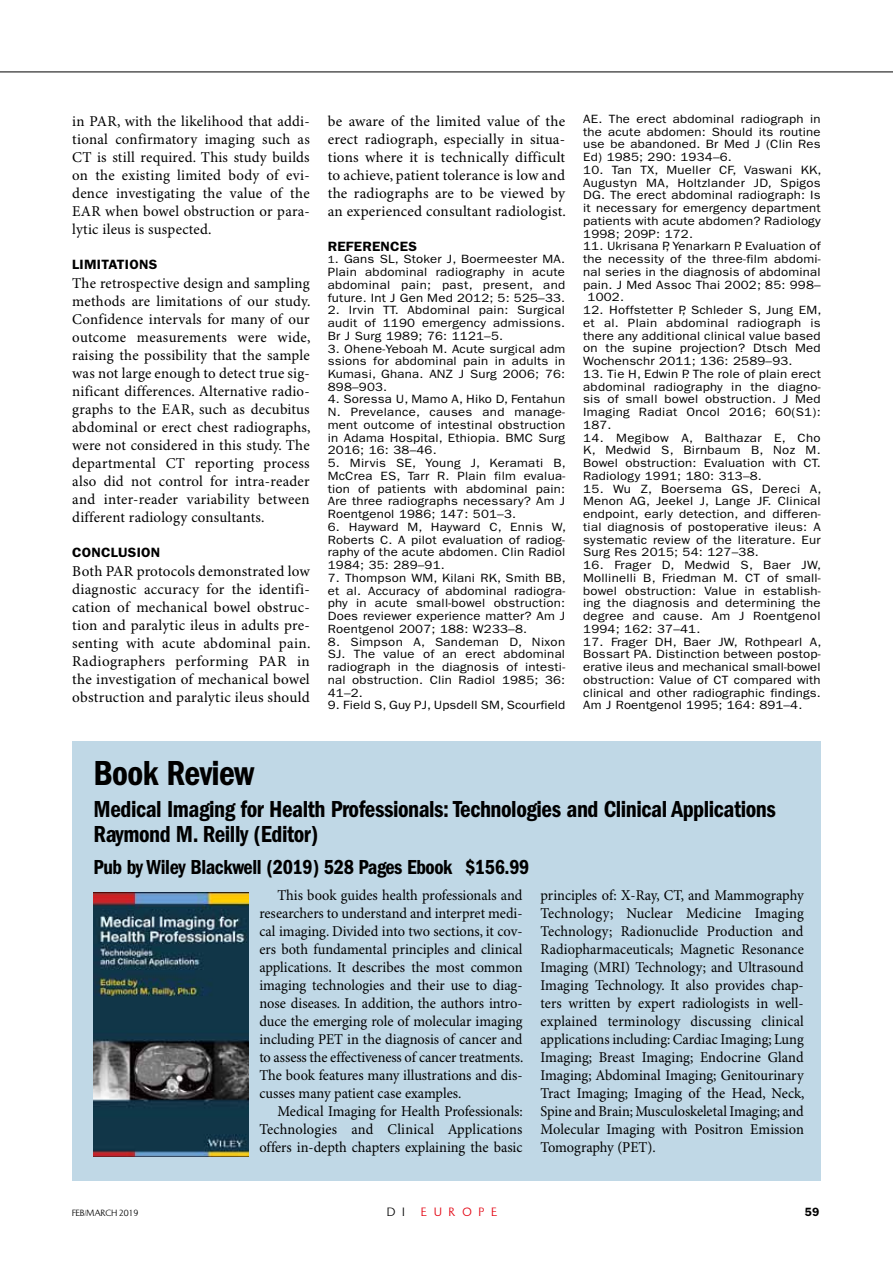
<style>
.page{position:relative;width:893px;height:1263px;background:#fff}
.page>*{position:absolute;margin:0;border:0;box-sizing:border-box;transform-origin:0 0}
.t1{font:36px "ITC Franklin Gothic Std Dm Cd";color:#000;scale:.96 1}
.t2{font:24px/25.5px "ITC Franklin Gothic Std Dm Cd";letter-spacing:-.02em;color:#000;scale:.96 1}
.t3{font:21px "ITC Franklin Gothic Std Dm Cd";letter-spacing:-.02em;color:#000;scale:.96 1}
.t4{font:15px/18px "Minion Pro";letter-spacing:.01em;color:#000;text-align:justify}
.t5{font:15px/18px "Minion Pro";letter-spacing:.01em;color:#000;text-align:justify;scale:.96 1}
.t6{font:600 13.5px "ITC Franklin Gothic Std";letter-spacing:.015em;color:#000;scale:1.06 1}
.t7{font:12px/12.8px "ITC Franklin Gothic Std";letter-spacing:.015em;color:#000;text-align:justify;scale:1.1 1}
.t8{font:12px "OPTI Susan";letter-spacing:.6em;color:#e3000f}
.t9{font:12px "OPTI Susan";color:#000}
.t10{font:600 12px "ITC Franklin Gothic Std";color:#000}
.t11{font:9px "OPTI Susan";color:#000}
.s1{font-size:10.5px}
</style>
<div class="page">
<hr style="left:0;top:72px;width:893px;height:1px;background:#000">
<div style="left:72px;top:742px;width:749px;height:439px;background:#c0d8e6"></div>
<img style="left:94px;top:893px;width:155px;height:263px">
<p class="t4" style="left:72px;top:113px;width:239px">in PAR, with the likelihood that addi&shy;tional confirmatory imaging such as CT is still required. This study builds on the existing limited body of evi&shy;dence investigating the value of the EAR when bowel obstruction or para&shy;lytic ileus is suspected.</p>
<p class="t6" style="left:72px;top:257px;width:82px">LIMITATIONS</p>
<p class="t4" style="left:72px;top:275px;width:240px">The retrospective design and sampling methods are limitations of our study.<br>Confidence intervals for many of our outcome measurements were wide, raising the possibility that the sample was not large enough to detect true sig&shy;nificant differences. Alternative radio&shy;graphs to the EAR, such as decubitus abdominal or erect chest radiographs, were not considered in this study. The departmental CT reporting process also did not control for intra-reader and inter-reader variability between different radiology consultants.</p>
<p class="t6" style="left:72px;top:545px;width:85px">CONCLUSION</p>
<p class="t4" style="left:72px;top:563px;width:240px">Both PAR protocols demonstrated low diagnostic accuracy for the identifi&shy;cation of mechanical bowel obstruc&shy;tion and paralytic ileus in adults pre&shy;senting with acute abdominal pain.<br>Radiographers performing PAR in the investigation of mechanical bowel obstruction and paralytic ileus should</p>
<p class="t4" style="left:328px;top:113px;width:240px">be aware of the limited value of the erect radiograph, especially in situa&shy;tions where it is technically difficult to achieve, patient tolerance is low and the radiographs are to be viewed by an experienced consultant radiologist.</p>
<p class="t6" style="left:328px;top:239px;width:18px">REFERE</p>
<p class="t6" style="left:381px;top:239px;width:36px">NCES</p>
<p class="t7" style="left:328px;top:253px;width:217px"><span class="s1">1</span>. Gans SL, Stoker J, Boermeester MA.<br>Plain abdominal radiography in acute abdominal pain; past, present, and future. Int J Gen Med 2012; 5: 525–33.</p>
<p class="t7" style="left:328px;top:304px;width:217px">2. Irvin TT. Abdominal pain: Surgical audit of 1190 emergency admissions.<br>Br J Surg 1989; 76: 1121–5.</p>
<p class="t7" style="left:328px;top:342px;width:217px">3. Ohene-Yeboah M. Acute surgical adm ssions for abdominal pain in adults in Kumasi, Ghana. ANZ J Surg 2006; 76:<br>898–903.</p>
<p class="t7" style="left:328px;top:393px;width:217px">4. Soressa U, Mamo A, H iko D, Fentahun N . Prevelance, causes and manage&shy;ment outcome of intestinal obstruction in Adama Hospital, Ethiopia. BMC Surg 2016; 16: 38–46.</p>
<p class="t7" style="left:328px;top:457px;width:218px">5. Mirvis SE, Young J, Keramati B, McCrea ES, Tarr R. Plain film evalua&shy;tion of patients with abdominal pain:<br>Are three radiographs necessary? Am J Roentgenol 1986; 147: 501–3.</p>
<p class="t7" style="left:328px;top:521px;width:218px">6. Hayward M, Hayward C, Ennis W, Roberts C. A pilot evaluation of radiog&shy;raphy of the acute abdomen. Clin Radiol 1984; 35: 289–91.</p>
<p class="t7" style="left:328px;top:571px;width:218px">7. Thompson WM, Kilani RK, Smith BB, et al. Accuracy of abdominal radiogra&shy;phy in acute small-bowel obstruction:<br>Does reviewer experience matter? Am J Roentgenol 2007; 188: W233–8.</p>
<p class="t7" style="left:328px;top:635px;width:217px">8. Simpson A, Sandeman D, Nixon SJ. The value of an erect abdominal radiograph in the diagnosis of intesti&shy;nal obstruction. Clin Radiol 1985; 36:<br>41–2.</p>
<p class="t7" style="left:328px;top:699px;width:217px">9. Field S, Guy PJ, Upsdell SM, Scourfield</p>
<p class="t7" style="left:583px;top:113px;width:217px">AE. The erect abdominal radiograph in the acute abdomen: Should its routine use be abandoned. Br Med J (Clin Res Ed) 1985; 290: 1934–6.</p>
<p class="t7" style="left:583px;top:164px;width:218px">10. Tan TX, Mueller CF, Vaswani KK, Augustyn MA, Holtzlander JD, Spigos DG. The erect abdominal radiograph: Is it necessary for emergency department patients with acute abdomen? Radiology 1998; 209P: 172.</p>
<p class="t7" style="left:583px;top:240px;width:217px">11. Ukrisana P, Yenarkarn P. Evaluation of</p>
<p class="t7" style="left:583px;top:253px;width:217px">the necessity of the three-film abdomi-</p>
<p class="t7" style="left:583px;top:266px;width:217px">nal series in the diagnosis of abdominal</p>
<p class="t7" style="left:583px;top:278px;width:217px">pain. J Med Assoc Thai 2002; 85: 998–</p>
<p class="t7" style="left:588px;top:291px;width:35px">1002.</p>
<p class="t7" style="left:583px;top:304px;width:218px">12. Hoffstetter P, Schleder S, Jung EM, et al. Plain abdominal radiograph is there any additional clinical value based on the supine projection? Dtsch Med Wochenschr 2011; 136: 2589–93.</p>
<p class="t7" style="left:583px;top:367px;width:218px">13. Tie H , Edwin P. The role of plain erect abdominal radiography in the diagno&shy;sis of small bowel obstruction. J Med Imaging Radiat Oncol 2016; 60(S1):<br>187.</p>
<p class="t7" style="left:583px;top:431px;width:217px">14. Megibow A, Balthazar E, Cho K, Medwid S, Birnbaum B, Noz M.<br>Bowel obstruction: Evaluation with CT.<br>Radiology 1991; 180: 313–8.</p>
<p class="t7" style="left:583px;top:482px;width:218px">15. Wu Z, Boersema GS, Dereci A, Menon AG, Jeekel J, Lange JF. Clinical endpoint, early detection, and differen&shy;tial diagnosis of postoperative ileus: A systematic review of the literature. Eur Surg Res 2015; 54: 127–38.</p>
<p class="t7" style="left:583px;top:559px;width:218px">16. Frager D, Medwid S, Baer JW, Mollinelli B, Friedman M. CT of small&shy;bowel obstruction: Value in establish&shy;ing the diagnosis and determining the degree and cause. Am J Roentgenol 1994; 162: 37–41.</p>
<p class="t7" style="left:583px;top:635px;width:218px">17. Frager DH , Baer JW, Rothpearl A, Bossart PA. Distinction between postop&shy;erative ileus and mechanical small-bowel obstruction: Value of CT compared with clinical and other radiographic findings.<br>Am J Roentgenol 1995; 164: 891–4.</p>
<h1 class="t1" style="left:94px;top:753px;width:169px">Book Review</h1>
<h2 class="t2" style="left:94px;top:796px;width:712px">Medical Imaging for Health Professionals: Technologies and Clinical Applications<br>Raymond M. Reilly (Editor)</h2>
<h3 class="t3" style="left:94px;top:855px;width:456px">Pub by Wiley Blackwell (2019) 528 Pages Ebook $156.99</h3>
<p class="t5" style="left:259px;top:887px;width:276px;text-indent:18px">This book guides health professionals and researchers to understand and interpret medi&shy;cal imaging. Divided into two sections, it cov&shy;ers both fundamental principles and clinical applications. It describes the most common imaging technologies and their use to diag&shy;nose diseases. In addition, the authors intro&shy;duce the emerging role of molecular imaging including PET in the diagnosis of cancer and to assess the effectiveness of cancer treatments.<br>The book features many illustrations and dis&shy;cusses many patient case examples.</p>
<p class="t5" style="left:259px;top:1103px;width:276px;text-indent:18px">Medical Imaging for Health Professionals:<br>Technologies and Clinical Applications offers in-depth chapters explaining the basic</p>
<p class="t5" style="left:541px;top:887px;width:276px">principles of: X-Ray, CT, and Mammography Technology; Nuclear Medicine Imaging Technology; Radionuclide Production and Radiopharmaceuticals; Magnetic Resonance Imaging (MRI) Technology; and Ultrasound Imaging Technology. It also provides chap&shy;ters written by expert radiologists in well&shy;explained terminology discussing clinical applications including: Cardiac Imaging; Lung Imaging; Breast Imaging; Endocrine Gland Imaging; Abdominal Imaging; Genitourinary Tract Imaging; Imaging of the Head, Neck, Spine and Brain; Musculoskeletal Imaging; and Molecular Imaging with Positron Emission Tomography (PET).</p>
<p class="t11" style="left:72px;top:1208px;width:68px">FEB/MARCH 2019</p>
<p class="t9" style="left:387px;top:1205px;width:19px">D I</p>
<p class="t8" style="left:421px;top:1205px;width:77px">EUROPE</p>
<p class="t10" style="left:805px;top:1205px;width:16px">59</p>
</div>
